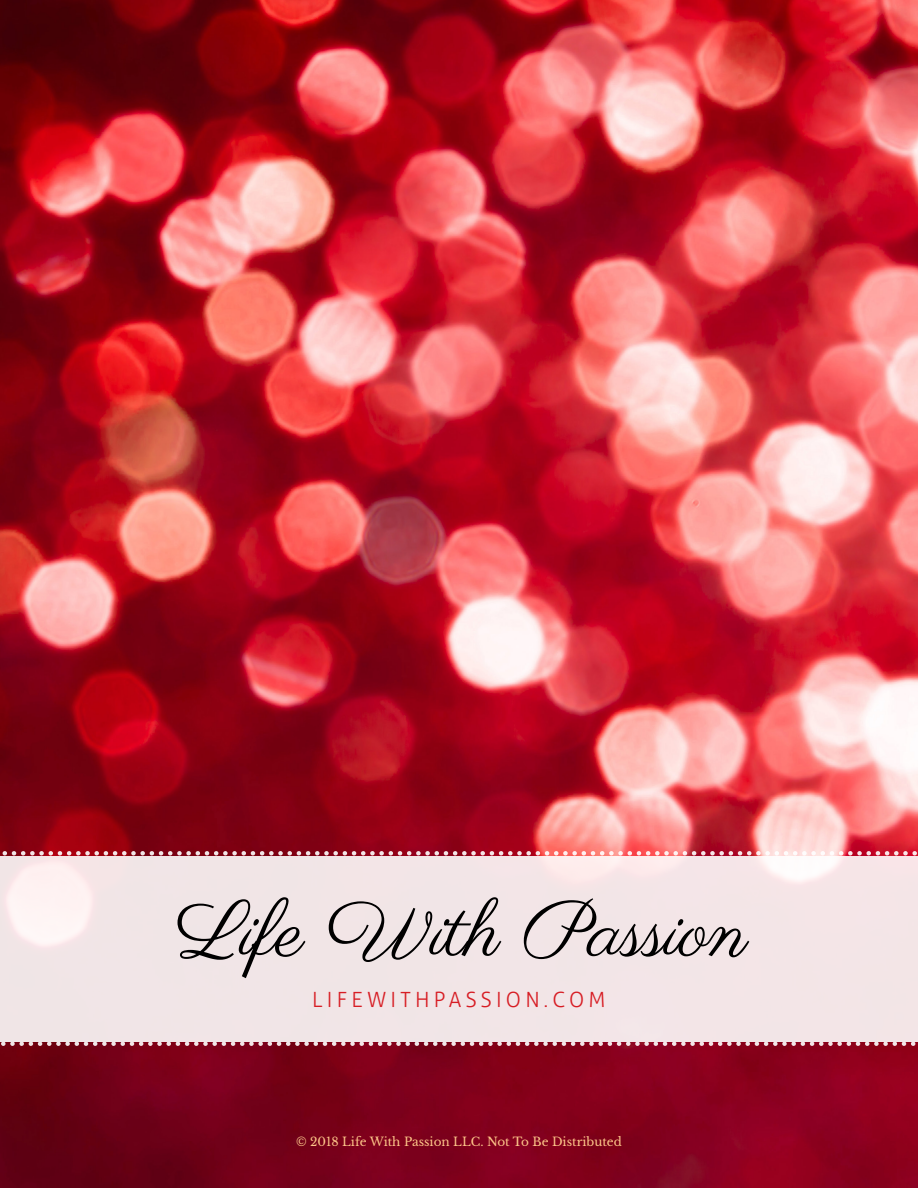
<style>
.page{position:relative;width:918px;height:1188px;background:#fff}
.page>*{position:absolute;margin:0;border:0;box-sizing:border-box;transform-origin:0 0}
.t1{font:78px "Parisienne";color:#000}
.t2{font:300 21px "Aller";letter-spacing:.2em;color:#d71d24}
.t3{font:12px "Libre Baskerville";color:#fdc689}
</style>
<div class="page">
<img style="left:0;top:0;width:918px;height:1188px">
<div style="left:0;top:856px;width:918px;height:185px;background:#f2e5e7"></div>
<svg style="left:0;top:1041px;width:918px;height:5px;background:#bb7682"></svg>
<img style="left:0;top:851px;width:918px;height:5px">
<h1 class="t1" style="left:177px;top:883px;width:573px">Life With Passion</h1>
<h2 class="t2" style="left:312px;top:987px;width:295px">LIFEWITHPASSION.COM</h2>
<p class="t3" style="left:296px;top:1134px;width:327px">© 2018 Life With Passion LLC. Not To Be Distributed</p>
</div>
